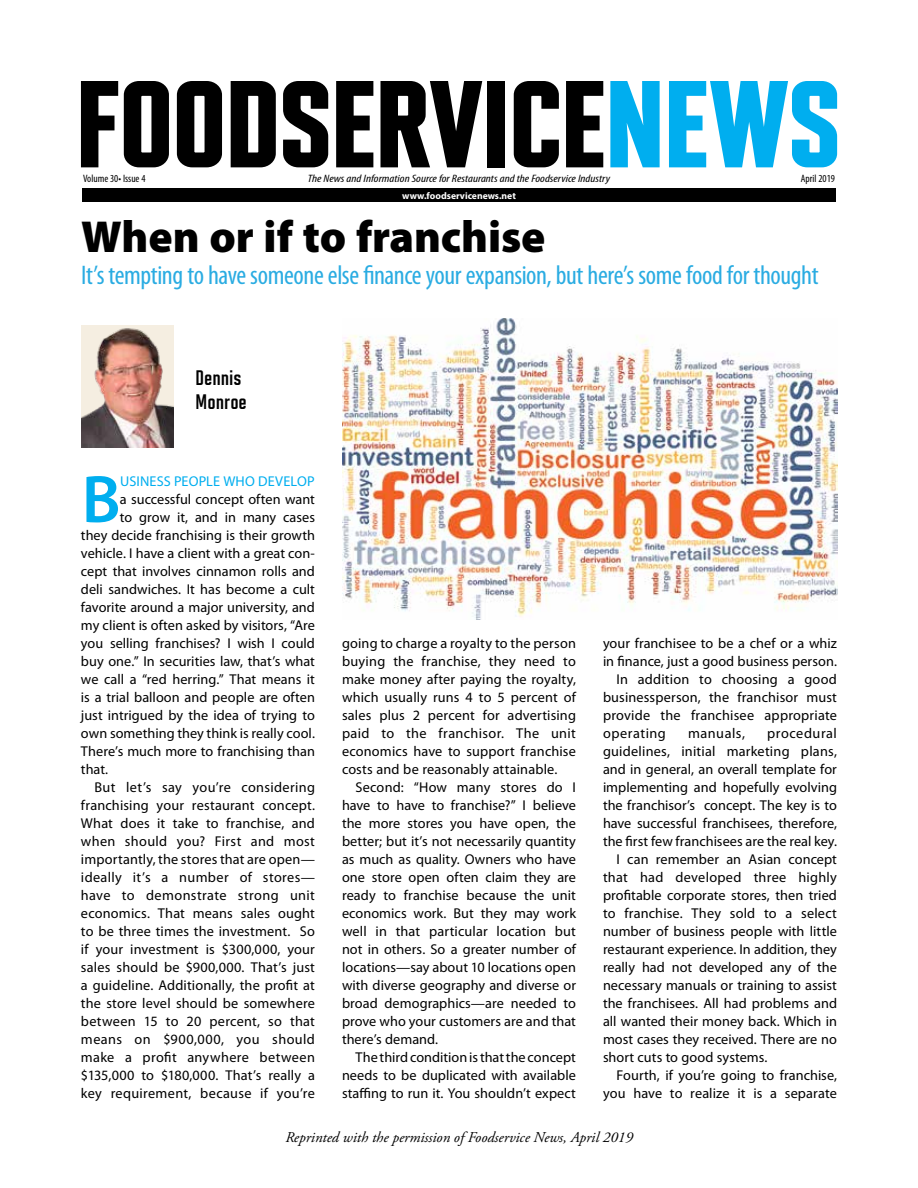
<style>
.page{position:relative;width:918px;height:1188px;background:#fff}
.page>*{position:absolute;margin:0;border:0;box-sizing:border-box;transform-origin:0 0}
.t1{font:600 67.65px "Myriad Pro";color:#00aeef}
.t2{font:900 45px "Myriad Pro";letter-spacing:-.005em;color:#000}
.t3{font:condensed 27px "Myriad Pro";letter-spacing:-.015em;color:#2aace2}
.t4{font:700 21px/24px "Solano Gothic MVB";letter-spacing:-.005em;color:#000}
.t5{font:italic 15px "Adobe Garamond Pro";color:#000}
.t6{font:14.25px/18px "Myriad Pro";letter-spacing:.005em;color:#000;text-align:justify}
.t7{font:14.25px "Myriad Pro";letter-spacing:.025em;color:#000}
.t8{font:14.25px "Myriad Pro";letter-spacing:.03em;color:#000}
.t9{font:14.25px "Myriad Pro";letter-spacing:.015em;color:#00aeef}
.t10{font:14.25px "Myriad Pro";letter-spacing:.035em;color:#000}
.t11{font:14.25px "Myriad Pro";letter-spacing:.04em;color:#000}
.t12{font:italic condensed 10.8px "Myriad Pro";color:#000;scale:1.2 1}
.t13{font:condensed 10.8px "Myriad Pro";color:#000}
.t14{font:700 9.6px "Myriad Pro";color:#fff}
</style>
<div class="page">
<img style="left:81px;top:325px;width:93px;height:122px">
<div style="left:82px;top:188px;width:754px;height:14px;background:#000"></div>
<svg style="left:81px;top:81px;width:37px;height:86px"></svg>
<svg style="left:124px;top:81px;width:45px;height:86px"></svg>
<svg style="left:177px;top:81px;width:45px;height:86px"></svg>
<svg style="left:231px;top:81px;width:45px;height:86px;background:#2c2c2c"></svg>
<svg style="left:283px;top:81px;width:45px;height:86px"></svg>
<svg style="left:336px;top:81px;width:37px;height:86px"></svg>
<svg style="left:381px;top:81px;width:101px;height:86px"></svg>
<div style="left:488px;top:81px;width:17px;height:86px;background:#000"></div>
<svg style="left:514px;top:81px;width:45px;height:86px"></svg>
<svg style="left:566px;top:81px;width:37px;height:86px"></svg>
<svg style="left:610px;top:81px;width:50px;height:86px;background:#28baf1"></svg>
<svg style="left:669px;top:81px;width:168px;height:86px"></svg>
<img style="left:342px;top:319px;width:495px;height:301px">
<p class="t12" style="left:308px;top:172px;width:253px">The News and Information Source for Restaurants and the Foodservice Industry</p>
<p class="t14" style="left:402px;top:189px;width:115px">www.foodservicenews.net</p>
<p class="t13" style="left:83px;top:172px;width:64px">Volume 30• Issue 4</p>
<p class="t13" style="left:801px;top:172px;width:36px">April 2019</p>
<h2 class="t2" style="left:81px;top:211px;width:466px">When or if to franchise</h2>
<h3 class="t3" style="left:81px;top:261px;width:739px">It’s tempting to have someone else finance your expansion, but here’s some food for thought</h3>
<h3 class="t4" style="left:195px;top:365px;width:53px">Dennis<br>Monroe</h3>
<h1 class="t1" style="left:82px;top:462px;width:40px">B</h1>
<p class="t9" style="left:120px;top:473px;width:196px">USINESS PEOPLE WHO DEVELOP</p>
<p class="t6" style="left:120px;top:491px;width:197px">a successful concept often want</p>
<p class="t6" style="left:120px;top:508px;width:197px">to grow it, and in many cases</p>
<p class="t6" style="left:81px;top:526px;width:236px">they decide franchising is their growth</p>
<p class="t6" style="left:81px;top:544px;width:235px">vehicle. I have a client with a great con-</p>
<p class="t6" style="left:81px;top:562px;width:235px">cept that involves cinnamon rolls and</p>
<p class="t6" style="left:81px;top:580px;width:236px">deli sandwiches. It has become a cult</p>
<p class="t6" style="left:81px;top:598px;width:236px">favorite around a major university, and</p>
<p class="t6" style="left:81px;top:616px;width:236px">my client is often asked by visitors, “Are</p>
<p class="t6" style="left:81px;top:634px;width:235px">you selling franchises? I wish I could</p>
<p class="t6" style="left:81px;top:652px;width:236px">buy one.” In securities law, that’s what</p>
<p class="t6" style="left:81px;top:670px;width:235px">we call a “red herring.” That means it</p>
<p class="t6" style="left:81px;top:688px;width:236px">is a trial balloon and people are often</p>
<p class="t6" style="left:81px;top:706px;width:235px">just intrigued by the idea of trying to</p>
<p class="t6" style="left:81px;top:724px;width:235px">own something they think is really cool.</p>
<p class="t6" style="left:81px;top:742px;width:236px">There’s much more to franchising than</p>
<p class="t6" style="left:81px;top:760px;width:29px">that.</p>
<p class="t7" style="left:94px;top:779px;width:222px">But let’s say you’re considering</p>
<p class="t6" style="left:81px;top:796px;width:236px">franchising your restaurant concept.</p>
<p class="t6" style="left:81px;top:814px;width:236px">What does it take to franchise, and</p>
<p class="t7" style="left:81px;top:833px;width:235px">when should you? First and most</p>
<p class="t6" style="left:81px;top:850px;width:236px">importantly, the stores that are open—</p>
<p class="t7" style="left:81px;top:869px;width:235px">ideally it’s a number of stores—</p>
<p class="t7" style="left:81px;top:887px;width:236px">have to demonstrate strong unit</p>
<p class="t6" style="left:81px;top:904px;width:235px">economics. That means sales ought</p>
<p class="t6" style="left:81px;top:922px;width:235px">to be three times the investment. So</p>
<p class="t6" style="left:81px;top:940px;width:235px">if your investment is $300,000, your</p>
<p class="t6" style="left:81px;top:958px;width:236px">sales should be $900,000. That’s just</p>
<p class="t6" style="left:81px;top:976px;width:235px">a guideline. Additionally, the profit at</p>
<p class="t6" style="left:81px;top:994px;width:236px">the store level should be somewhere</p>
<p class="t6" style="left:81px;top:1012px;width:235px">between 15 to 20 percent, so that</p>
<p class="t8" style="left:81px;top:1031px;width:236px">means on $900,000, you should</p>
<p class="t7" style="left:81px;top:1049px;width:235px">make a profit anywhere between</p>
<p class="t6" style="left:81px;top:1066px;width:236px">$135,000 to $180,000. That’s really a</p>
<p class="t6" style="left:81px;top:1084px;width:235px">key requirement, because if you’re</p>
<p class="t6" style="left:342px;top:634px;width:236px">going to charge a royalty to the person buying the franchise, they need to make money after paying the royalty, which usually runs 4 to 5 percent of sales plus 2 percent for advertising paid to the franchisor. The unit economics have to support franchise costs and be reasonably attainable.</p>
<p class="t6" style="left:342px;top:778px;width:236px;text-indent:13px">Second: “How many stores do I have to have to franchise?” I believe the more stores you have open, the better; but it’s not necessarily quantity as much as quality. Owners who have one store open often claim they are ready to franchise because the unit economics work. But they may work well in that particular location but not in others. So a greater number of locations—say about 10 locations open with diverse geography and diverse or broad demographics—are needed to prove who your customers are and that there’s demand.</p>
<p class="t6" style="left:342px;top:1048px;width:236px;text-indent:13px">The third condition is that the concept needs to be duplicated with available staffing to run it. You shouldn’t expect</p>
<p class="t6" style="left:603px;top:634px;width:235px">your franchisee to be a chef or a whiz</p>
<p class="t6" style="left:603px;top:652px;width:235px">in finance, just a good business person.</p>
<p class="t6" style="left:616px;top:670px;width:222px">In addition to choosing a good</p>
<p class="t6" style="left:603px;top:688px;width:235px">businessperson, the franchisor must</p>
<p class="t6" style="left:603px;top:706px;width:236px">provide the franchisee appropriate</p>
<p class="t11" style="left:603px;top:725px;width:64px">operating</p>
<p class="t10" style="left:688px;top:725px;width:58px">manuals,</p>
<p class="t10" style="left:767px;top:725px;width:71px">procedural</p>
<p class="t6" style="left:603px;top:742px;width:235px">guidelines, initial marketing plans,</p>
<p class="t6" style="left:603px;top:760px;width:235px">and in general, an overall template for</p>
<p class="t6" style="left:603px;top:778px;width:235px">implementing and hopefully evolving</p>
<p class="t6" style="left:603px;top:796px;width:236px">the franchisor’s concept. The key is to</p>
<p class="t6" style="left:603px;top:814px;width:236px">have successful franchisees, therefore,</p>
<p class="t6" style="left:603px;top:832px;width:235px">the first few franchisees are the real key.</p>
<p class="t6" style="left:616px;top:850px;width:222px">I can remember an Asian concept</p>
<p class="t6" style="left:603px;top:868px;width:236px">that had developed three highly</p>
<p class="t6" style="left:603px;top:886px;width:235px">profitable corporate stores, then tried</p>
<p class="t6" style="left:603px;top:904px;width:235px">to franchise. They sold to a select</p>
<p class="t6" style="left:603px;top:922px;width:235px">number of business people with little</p>
<p class="t6" style="left:603px;top:940px;width:235px">restaurant experience. In addition, they</p>
<p class="t6" style="left:603px;top:958px;width:235px">really had not developed any of the</p>
<p class="t6" style="left:603px;top:976px;width:235px">necessary manuals or training to assist</p>
<p class="t6" style="left:603px;top:994px;width:236px">the franchisees. All had problems and</p>
<p class="t6" style="left:603px;top:1012px;width:236px">all wanted their money back. Which in</p>
<p class="t6" style="left:603px;top:1030px;width:236px">most cases they received. There are no</p>
<p class="t6" style="left:603px;top:1048px;width:166px">short cuts to good systems.</p>
<p class="t6" style="left:616px;top:1066px;width:222px">Fourth, if you’re going to franchise,</p>
<p class="t6" style="left:603px;top:1084px;width:235px">you have to realize it is a separate</p>
<p class="t5" style="left:285px;top:1128px;width:349px">Reprinted with the permission of Foodservice News, April 2019</p>
</div>
